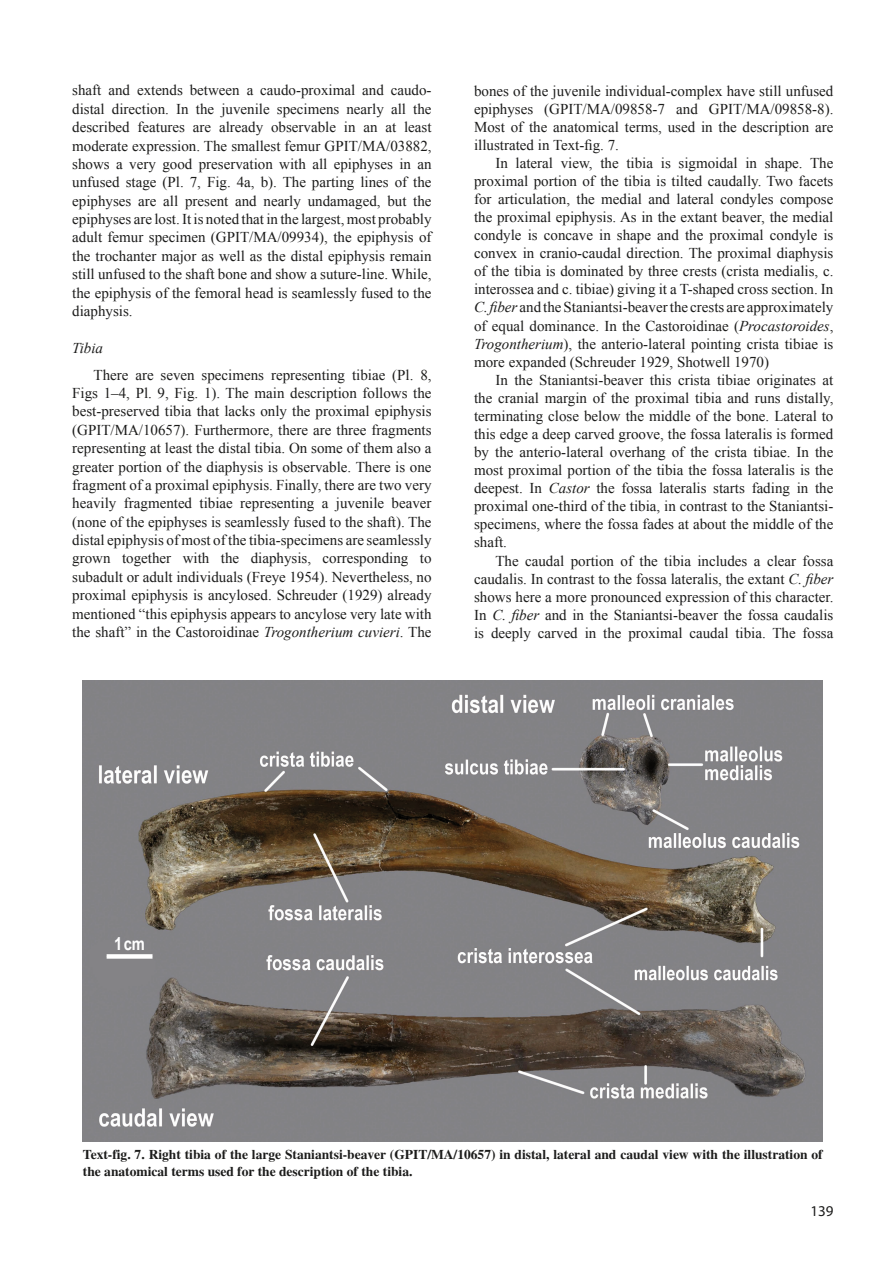
<style>
.page{position:relative;width:893px;height:1263px;background:#fff}
.page>*{position:absolute;margin:0;border:0;box-sizing:border-box;transform-origin:0 0}
.t1{font:700 18px "Arial Narrow";color:#fff}
.t2{font:15px/18.3px "Times New Roman";color:#1c1c1b;text-align:justify}
.t3{font:italic 15px "Times New Roman";color:#1c1c1b}
.t4{font:15px "Myriad Pro";color:#1c1c1b}
.t5{font:700 13.5px/16.5px "Toronto";color:#1c1c1b}
.s1{font-style:italic}
</style>
<div class="page">
<img style="left:83px;top:680px;width:740px;height:461px">
<div style="left:107px;top:954px;width:45px;height:5px;background:#fff"></div>
<p class="t2" style="left:72px;top:81px;width:361px">shaft and extends between a caudo-proximal and caudo&shy;distal direction. In the juvenile specimens nearly all the described features are already observable in an at least moderate expression. The smallest femur GPIT/MA/03882, shows a very good preservation with all epiphyses in an unfused stage (Pl. 7, Fig. 4a, b). The parting lines of the epiphyses are all present and nearly undamaged, but the epiphyses are lost. It is noted that in the largest, most probably adult femur specimen (GPIT/MA/09934), the epiphysis of the trochanter major as well as the distal epiphysis remain still unfused to the shaft bone and show a suture-line. While, the epiphysis of the femoral head is seamlessly fused to the diaphysis.</p>
<p class="t3" style="left:72px;top:337px;width:32px">Tibia</p>
<p class="t2" style="left:72px;top:365px;width:361px;text-indent:21px">There are seven specimens representing tibiae (Pl. 8, Figs 1–4, Pl. 9, Fig. 1). The main description follows the best-preserved tibia that lacks only the proximal epiphysis (GPIT/MA/10657). Furthermore, there are three fragments representing at least the distal tibia. On some of them also a greater portion of the diaphysis is observable. There is one fragment of a proximal epiphysis. Finally, there are two very heavily fragmented tibiae representing a juvenile beaver (none of the epiphyses is seamlessly fused to the shaft). The distal epiphysis of most of the tibia-specimens are seamlessly grown together with the diaphysis, corresponding to subadult or adult individuals (Freye 1954). Nevertheless, no proximal epiphysis is ancylosed. Schreuder (1929) already mentioned “this epiphysis appears to ancylose very late with the shaft” in the Castoroidinae <span class="s1">Trogontherium cuvieri</span>. The</p>
<p class="t2" style="left:474px;top:81px;width:361px">bones of the juvenile individual-complex have still unfused epiphyses (GPIT/MA/09858-7 and GPIT/MA/09858-8).<br>Most of the anatomical terms, used in the description are illustrated in Text-fig. 7.</p>
<p class="t2" style="left:474px;top:154px;width:361px;text-indent:21px">In lateral view, the tibia is sigmoidal in shape. The proximal portion of the tibia is tilted caudally. Two facets for articulation, the medial and lateral condyles compose the proximal epiphysis. As in the extant beaver, the medial condyle is concave in shape and the proximal condyle is convex in cranio-caudal direction. The proximal diaphysis of the tibia is dominated by three crests (crista medialis, c. interossea and c. tibiae) giving it a T-shaped cross section. In <span class="s1">C. fiber</span> and the Staniantsi-beaver the crests are approximately of equal dominance. In the Castoroidinae (<span class="s1">Procastoroides</span>, <span class="s1">Trogontherium</span>), the anterio-lateral pointing crista tibiae is more expanded (Schreuder 1929, Shotwell 1970)</p>
<p class="t2" style="left:474px;top:370px;width:361px;text-indent:21px">In the Staniantsi-beaver this crista tibiae originates at the cranial margin of the proximal tibia and runs distally, terminating close below the middle of the bone. Lateral to this edge a deep carved groove, the fossa lateralis is formed by the anterio-lateral overhang of the crista tibiae. In the most proximal portion of the tibia the fossa lateralis is the deepest. In <span class="s1">Castor</span> the fossa lateralis starts fading in the proximal one-third of the tibia, in contrast to the Staniantsi&shy;specimens, where the fossa fades at about the middle of the shaft.</p>
<p class="t2" style="left:474px;top:551px;width:361px;text-indent:21px">The caudal portion of the tibia includes a clear fossa caudalis. In contrast to the fossa lateralis, the extant <span class="s1">C. fiber </span>shows here a more pronounced expression of this character.<br>In <span class="s1">C. fiber</span> and in the Staniantsi-beaver the fossa caudalis is deeply carved in the proximal caudal tibia. The fossa</p>
<p class="t1" style="left:114px;top:930px;width:33px">1 cm</p>
<p class="t5" style="left:83px;top:1146px;width:741px">Text-fig. 7. Right tibia of the large Staniantsi-beaver (GPIT/MA/10657) in distal, lateral and caudal view with the illustration of the anatomical terms used for the description of the tibia.</p>
<p class="t4" style="left:810px;top:1202px;width:25px">139</p>
</div>
